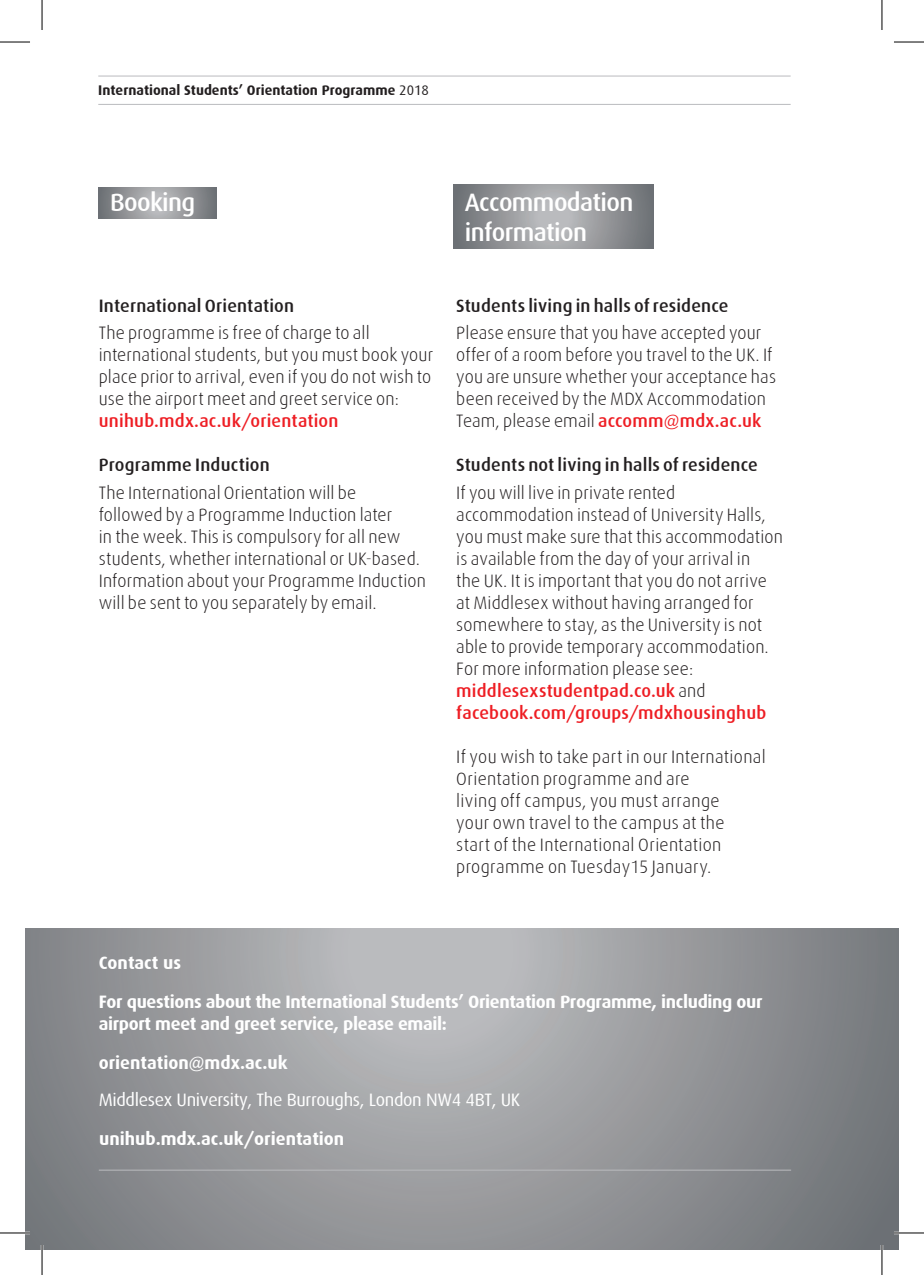
<style>
.page{position:relative;width:924px;height:1275px;background:#fff}
.page>*{position:absolute;margin:0;border:0;box-sizing:border-box;transform-origin:0 0}
.t1{font:500 25.2px/30px "Dax";letter-spacing:-.025em;color:#fff}
.Main_copy{font:300 18px/22px "Dax";letter-spacing:.01em;color:#231f20}
._07_Body_text{font:700 18px/22px "Dax";letter-spacing:-.02em;color:#fff}
.Main_copy-2{font:500 18px "Dax";letter-spacing:.01em;color:#231f20}
._07_Body_text-2{font:700 18px "Dax";color:#fff}
._07_Body_text-3{font:18px "Dax";letter-spacing:-.02em;color:#fff}
.t2{font:700 14px "Dax";color:#231f20}
.s1{font-weight:400}
.s2{font-weight:500;color:#ee1d23}
</style>
<div class="page">
<svg style="left:99px;top:188px;width:117px;height:31px;background:#95979a"></svg>
<svg style="left:453px;top:185px;width:200px;height:64px;background:#949699"></svg>
<hr style="left:98px;top:104px;width:692px;height:1px;background:#babbbe">
<hr style="left:98px;top:76px;width:692px;height:1px;background:#babbbe">
<svg style="left:25px;top:928px;width:873px;height:322px;background:#95979a"></svg>
<hr style="left:99px;top:1169px;width:691px;height:1px;background:#babbbe">
<hr style="left:0;top:1231px;width:30px;height:3px;background:#fff">
<hr style="left:893px;top:1231px;width:30px;height:3px;background:#fff">
<hr style="left:41px;top:1245px;width:2px;height:30px;background:#fff">
<hr style="left:880px;top:1245px;width:2px;height:30px;background:#fff">
<hr style="left:0;top:42px;width:30px;height:1px;background:#000">
<hr style="left:893px;top:42px;width:30px;height:1px;background:#000">
<hr style="left:0;top:1232px;width:30px;height:1px;background:#000">
<hr style="left:893px;top:1232px;width:30px;height:1px;background:#000">
<hr style="left:42px;top:0;width:1px;height:30px;background:#000">
<hr style="left:42px;top:1245px;width:1px;height:30px;background:#000">
<hr style="left:881px;top:0;width:1px;height:30px;background:#000">
<hr style="left:881px;top:1245px;width:1px;height:30px;background:#000">
<p class="t2" style="left:98px;top:83px;width:332px">International Students’ Orientation Programme <span class="s1">2018</span></p>
<p class="t1" style="left:110px;top:187px;width:87px">Booking</p>
<p class="t1" style="left:464px;top:187px;width:170px">Accommodation information</p>
<p class="Main_copy-2" style="left:99px;top:295px;width:197px">International Orientation</p>
<p class="Main_copy" style="left:99px;top:322px;width:336px">The programme is free of charge to all international students, but you must book your place prior to arrival, even if you do not wish to use the airport meet and greet service on: <span class="s2">unihub.mdx.ac.uk/orientation</span></p>
<p class="Main_copy-2" style="left:99px;top:455px;width:172px">Programme Induction</p>
<p class="Main_copy" style="left:99px;top:482px;width:329px">The International Orientation will be<br>followed by a Programme Induction later<br>in the week. This is compulsory for all new students, whether international or UK-based.<br>Information about your Programme Induction will be sent to you separately by email.</p>
<p class="Main_copy-2" style="left:456px;top:295px;width:273px">Students living in halls of residence</p>
<p class="Main_copy" style="left:456px;top:322px;width:321px">Please ensure that you have accepted your offer of a room before you travel to the UK. If you are unsure whether your acceptance has been received by the MDX Accommodation Team, please email <span class="s2">accomm@mdx.ac.uk</span></p>
<p class="Main_copy-2" style="left:456px;top:455px;width:303px">Students not living in halls of residence</p>
<p class="Main_copy" style="left:456px;top:482px;width:328px">If you will live in private rented accommodation instead of University Halls, you must make sure that this accommodation is available from the day of your arrival in<br>the UK. It is important that you do not arrive at Middlesex without having arranged for somewhere to stay, as the University is not able to provide temporary accommodation.<br>For more information please see: <span class="s2">middlesexstudentpad.co.uk</span> and <span class="s2">facebook.com/groups/mdxhousinghub</span></p>
<p class="Main_copy" style="left:456px;top:746px;width:311px">If you wish to take part in our International Orientation programme and are<br>living off campus, you must arrange<br>your own travel to the campus at the<br>start of the International Orientation programme on Tuesday15 January.</p>
<p class="_07_Body_text-2" style="left:99px;top:953px;width:84px">Contact us</p>
<p class="_07_Body_text" style="left:99px;top:991px;width:665px">For questions about the International Students’ Orientation Programme, including our airport meet and greet service, please email:</p>
<p class="_07_Body_text-2" style="left:99px;top:1053px;width:190px">orientation@mdx.ac.uk</p>
<p class="_07_Body_text-3" style="left:99px;top:1089px;width:423px">Middlesex University, The Burroughs, London NW4 4BT, UK</p>
<p class="_07_Body_text-2" style="left:99px;top:1128px;width:246px">unihub.mdx.ac.uk/orientation</p>
</div>
